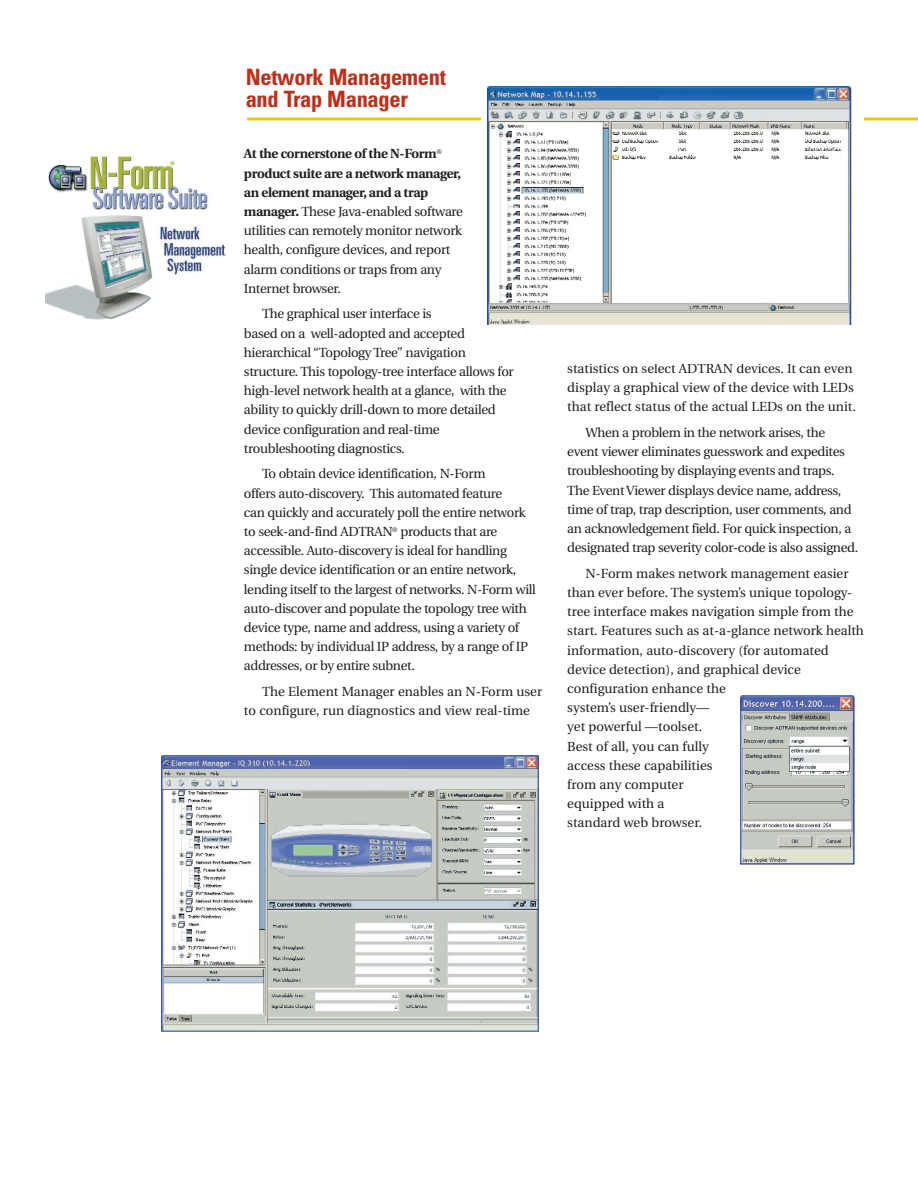
<style>
.page{position:relative;width:918px;height:1188px;background:#fff}
.page>*{position:absolute;margin:0;border:0;box-sizing:border-box;transform-origin:0 0}
.t1{font:700 condensed 22.5px/21.6px "Univers";letter-spacing:-.015em;color:#c02d19}
.t2{font:13.2px/19.2px "Utopia";letter-spacing:-.025em;color:#231f20}
.t3{font:13.2px/19.2px "Utopia";color:#231f20}
.s1{font-weight:700}
</style>
<div class="page">
<img style="left:161px;top:755px;width:377px;height:277px">
<img style="left:46px;top:156px;width:180px;height:164px">
<hr style="left:247px;top:117px;width:671px;height:3px;background:#f0cb02">
<div style="left:481px;top:81px;width:383px;height:282px;background:#fff"></div>
<img style="left:488px;top:86px;width:363px;height:239px">
<img style="left:740px;top:696px;width:115px;height:169px">
<h1 class="t1" style="left:246px;top:69px;width:202px">Network Management and Trap Manager</h1>
<p class="t2" style="left:244px;top:145px;width:220px"><span class="s1">At the cornerstone of the N-Form</span><sup>® </sup><span class="s1">product suite are a network manager, an element manager, and a trap manager.</span> These Java-enabled software utilities can remotely monitor network health, configure devices, and report alarm conditions or traps from any Internet browser.</p>
<p class="t2" style="left:244px;top:306px;width:271px;text-indent:18px">The graphical user interface is<br>based on a well-adopted and accepted hierarchical “Topology Tree” navigation structure. This topology-tree interface allows for high-level network health at a glance, with the ability to quickly drill-down to more detailed device configuration and real-time troubleshooting diagnostics.</p>
<p class="t2" style="left:244px;top:466px;width:293px;text-indent:18px">To obtain device identification, N-Form<br>offers auto-discovery. This automated feature<br>can quickly and accurately poll the entire network to seek-and-find ADTRAN<sup>®</sup> products that are accessible. Auto-discovery is ideal for handling single device identification or an entire network, lending itself to the largest of networks. N-Form will auto-discover and populate the topology tree with device type, name and address, using a variety of methods: by individual IP address, by a range of IP addresses, or by entire subnet.</p>
<p class="t3" style="left:244px;top:683px;width:300px;text-indent:18px">The Element Manager enables an N-Form user to configure, run diagnostics and view real-time</p>
<p class="t3" style="left:567px;top:360px;width:290px">statistics on select ADTRAN devices. It can even display a graphical view of the device with LEDs that reflect status of the actual LEDs on the unit.</p>
<p class="t2" style="left:567px;top:424px;width:292px;text-indent:18px">When a problem in the network arises, the event viewer eliminates guesswork and expedites troubleshooting by displaying events and traps.<br>The Event Viewer displays device name, address, time of trap, trap description, user comments, and an acknowledgement field. For quick inspection, a designated trap severity color-code is also assigned.</p>
<p class="t3" style="left:567px;top:565px;width:298px;text-indent:18px">N-Form makes network management easier than ever before. The system’s unique topology&shy;tree interface makes navigation simple from the start. Features such as at-a-glance network health information, auto-discovery (for automated device detection), and graphical device configuration enhance the<br>system’s user-friendly—<br>yet powerful —toolset.<br>Best of all, you can fully<br>access these capabilities<br>from any computer<br>equipped with a<br>standard web browser.</p>
</div>
